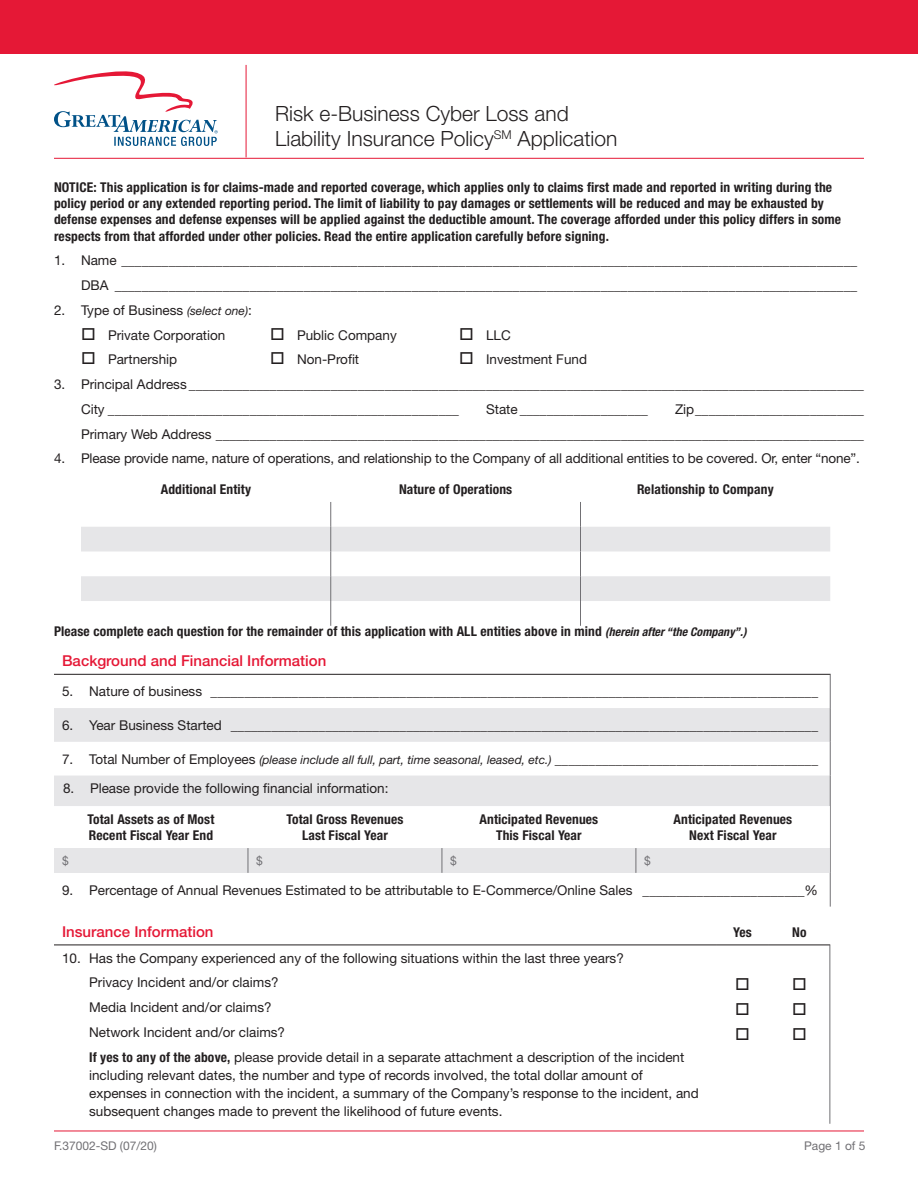
<style>
.page{position:relative;width:918px;height:1188px;background:#fff}
.page>*{position:absolute;margin:0;border:0;box-sizing:border-box;transform-origin:0 0}
.t1{font:300 21px/25.2px "Helvetica Neue LT Std";color:#231f20}
.t2{font:16.5px/24.8px "Wingdings";color:#231f20;text-align:justify}
.t3{font:500 15px "Helvetica Neue LT Std";color:#e51836}
.t4{font:13.5px/24.8px "Helvetica Neue LT Std";color:#231f20;text-align:right}
.t5{font:700 condensed 13.5px/16.2px "Helvetica Neue LT Std";letter-spacing:.01em;color:#231f20;text-align:center}
.t6{font:12px "Helvetica Neue LT Std";color:#717074}
.s1{font-style:italic;font-size:12px}
.s2{font-weight:700;font-stretch:condensed}
</style>
<div class="page">
<hr style="left:54px;top:1131px;width:810px;height:1px;background:#e51836">
<div style="left:0;top:0;width:918px;height:54px;background:#e51836"></div>
<svg style="left:81px;top:527px;width:749px;height:74px;fill:#e6e6e8"></svg>
<svg style="left:330px;top:502px;width:1px;height:124px"></svg>
<svg style="left:580px;top:502px;width:1px;height:124px"></svg>
<svg style="left:54px;top:708px;width:776px;height:98px;fill:#e6e6e8"></svg>
<hr style="left:54px;top:674px;width:777px;height:1px;background:#231f20">
<hr style="left:830px;top:675px;width:1px;height:33px;background:#717074">
<hr style="left:830px;top:708px;width:1px;height:34px;background:#717074">
<hr style="left:830px;top:742px;width:1px;height:34px;background:#717074">
<hr style="left:830px;top:776px;width:1px;height:97px;background:#717074">
<hr style="left:830px;top:873px;width:1px;height:34px;background:#717074">
<div style="left:54px;top:848px;width:776px;height:25px;background:#e6e6e8"></div>
<hr style="left:830px;top:945px;width:1px;height:179px;background:#717074">
<hr style="left:54px;top:945px;width:662px;height:1px;background:#231f20">
<hr style="left:716px;top:945px;width:53px;height:1px;background:#231f20">
<hr style="left:769px;top:945px;width:61px;height:1px;background:#231f20">
<hr style="left:54px;top:158px;width:810px;height:1px;background:#e51836">
<svg style="left:54px;top:71px;width:164px;height:75px"></svg>
<hr style="left:246px;top:65px;width:1px;height:92px;background:#e51836">
<h1 class="t1" style="left:275px;top:100px;width:344px">Risk e-Business Cyber Loss and<br>Liability Insurance Policy<sup>SM</sup> Application</h1>
<p class="t5" style="left:54px;top:179px;width:789px;text-align:left">NOTICE: This application is for claims-made and reported coverage, which applies only to claims first made and reported in writing during the policy period or any extended reporting period. The limit of liability to pay damages or settlements will be reduced and may be exhausted by defense expenses and defense expenses will be applied against the deductible amount. The coverage afforded under this policy differs in some respects from that afforded under other policies. Read the entire application carefully before signing.</p>
<p class="t4" style="left:54px;top:248px;width:805px">1. Name _____________________________________________________________________________________________________________<br>DBA ______________________________________________________________________________________________________________</p>
<p class="t4" style="left:54px;top:298px;width:199px">2. Type of Business <span class="s1">(select one)</span>:</p>
<p class="t4" style="left:81px;top:322px;width:146px">□ Private Corporation</p>
<p class="t4" style="left:270px;top:322px;width:128px">□ Public Company</p>
<p class="t4" style="left:459px;top:322px;width:53px">□ LLC</p>
<p class="t4" style="left:81px;top:347px;width:98px">□ Partnership</p>
<p class="t4" style="left:270px;top:347px;width:91px">□ Non-Profit</p>
<p class="t4" style="left:459px;top:347px;width:130px">□ Investment Fund</p>
<p class="t4" style="left:54px;top:372px;width:406px">3. Principal Address ________________________________________<br>City ____________________________________________________</p>
<p class="t4" style="left:486px;top:397px;width:163px">State ___________________</p>
<p class="t4" style="left:675px;top:397px;width:82px">Zip_________</p>
<p class="t4" style="left:81px;top:421px;width:379px">Primary Web Address ____________________________________</p>
<p class="t4" style="left:54px;top:446px;width:808px">4. Please provide name, nature of operations, and relationship to the Company of all additional entities to be covered. Or, enter “none”.</p>
<p class="t5" style="left:161px;top:481px;width:92px">Additional Entity</p>
<p class="t5" style="left:399px;top:481px;width:115px">Nature of Operations</p>
<p class="t5" style="left:637px;top:481px;width:138px">Relationship to Company</p>
<p class="t5" style="left:54px;top:623px;width:694px">Please complete each question for the remainder of this application with ALL entities above in mind <span class="s1">(herein after “the Company”.)</span></p>
<p class="t3" style="left:62px;top:652px;width:266px">Background and Financial Information</p>
<p class="t4" style="left:62px;top:679px;width:757px">5. Nature of business __________________________________________________________________________________________</p>
<p class="t4" style="left:62px;top:712px;width:757px">6. Year Business Started _______________________________________________________________________________________</p>
<p class="t4" style="left:62px;top:746px;width:758px">7. Total Number of Employees <span class="s1">(please include all full, part, time seasonal, leased, etc.)</span> _______________________________________</p>
<p class="t4" style="left:63px;top:776px;width:327px">8. Please provide the following financial information:</p>
<p class="t5" style="left:88px;top:811px;width:128px;text-align:left">Total Assets as of Most<br>Recent Fiscal Year End</p>
<p class="t5" style="left:286px;top:811px;width:118px">Total Gross Revenues<br>Last Fiscal Year</p>
<p class="t5" style="left:480px;top:811px;width:120px">Anticipated Revenues<br>This Fiscal Year</p>
<p class="t5" style="left:674px;top:811px;width:120px">Anticipated Revenues<br>Next Fiscal Year</p>
<p class="t6" style="left:62px;top:853px;width:8px">$</p>
<p class="t6" style="left:256px;top:853px;width:8px">$</p>
<p class="t6" style="left:450px;top:853px;width:8px">$</p>
<p class="t6" style="left:644px;top:853px;width:8px">$</p>
<p class="t4" style="left:62px;top:877px;width:758px">9. Percentage of Annual Revenues Estimated to be attributable to E-Commerce/Online Sales ________________________%</p>
<p class="t3" style="left:62px;top:923px;width:153px">Insurance Information</p>
<p class="t5" style="left:733px;top:924px;width:20px">Yes</p>
<p class="t5" style="left:792px;top:924px;width:16px">No</p>
<p class="t4" style="left:89px;top:945px;width:597px;text-align:left;text-indent:-27px">10. Has the Company experienced any of the following situations within the last three years?<br>Privacy Incident and/or claims?<br>Media Incident and/or claims?<br>Network Incident and/or claims?<br><span class="s2">If yes to any of the above,</span> please provide detail in a separate attachment a description of the incident</p>
<p class="t4" style="left:89px;top:1066px;width:611px;line-height:18px;text-align:left">including relevant dates, the number and type of records involved, the total dollar amount of expenses in connection with the incident, a summary of the Company’s response to the incident, and subsequent changes made to prevent the likelihood of future events.</p>
<p class="t2" style="left:735px;top:972px;width:16px">□ □ □</p>
<p class="t2" style="left:792px;top:972px;width:16px">□ □ □</p>
<p class="t6" style="left:54px;top:1139px;width:104px">F.37002-SD (07/20)</p>
<p class="t6" style="left:804px;top:1139px;width:63px">Page 1 of 5</p>
</div>
